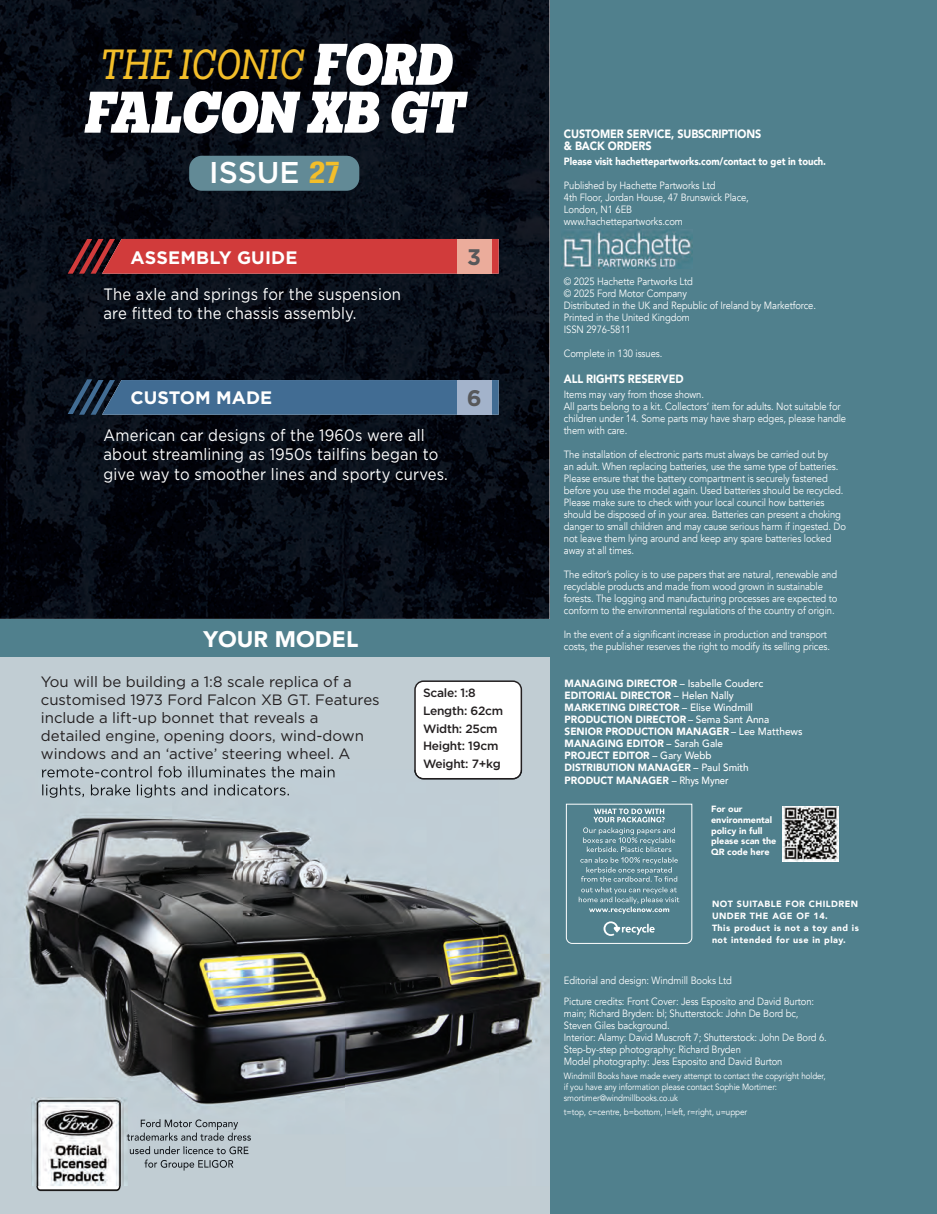
<style>
.page{position:relative;width:937px;height:1214px;background:#50808d}
.page>*{position:absolute;margin:0;border:0;box-sizing:border-box;transform-origin:0 0}
.t1{font:italic 800 54.6px "Elizeth Condensed";color:#fff;scale:1.04 1}
.t2{font:italic 39.3px "Elizeth Condensed";letter-spacing:.02em;color:#f3be29;scale:1.04 1}
.t3{font:500 30px "Gotham";color:#fff}
.t4{font:900 22.5px "Avenir";color:#fff}
.t5{font:700 22.5px "Gotham";color:#57585a}
.t6{font:700 18px "Gotham";color:#fff}
.t7{font:16.5px/19.5px "Gotham";letter-spacing:.01em;color:#fff;scale:.9 1}
.t8{font:15px/18px "Gotham";color:#231f20}
.t9{font:900 12px/12px "Avenir";letter-spacing:-.01em;color:#fff;scale:.9 1}
.t10{font:500 12px/17.7px "Gotham";letter-spacing:-.02em;color:#231f20}
.t11{font:10.5px/12px "Avenir";letter-spacing:-.01em;color:#fff;scale:.9 1}
.t12{font:900 10.5px/12.1px "Avenir";color:#fff;scale:.95 1}
.t13{font:900 10.5px "Avenir";color:#fff;scale:.9 1}
.t14{font:9px/10.5px "Avenir";letter-spacing:-.01em;color:#fff;scale:.9 1}
.t15{font:900 9px/12px "Avenir";letter-spacing:.05em;color:#fff}
.t16{font:900 9px/10.8px "Avenir";color:#fff}
.s1{font-weight:800;font-size:54.6px;color:#fff}
.s2{font-family:"Gunplay";font-weight:400;color:#f3be29}
.s3{font-weight:500}
</style>
<div class="page">
<img style="left:0;top:0;width:549px;height:619px">
<div style="left:0;top:658px;width:549px;height:556px;background:#c1cdd3"></div>
<svg style="left:68px;top:239px;width:431px;height:35px;background:#c23839"></svg>
<svg style="left:68px;top:379px;width:431px;height:36px;background:#3c6387"></svg>
<img style="left:457px;top:274px;width:34px;height:1px">
<div style="left:457px;top:239px;width:34px;height:35px;background:#ebac9b"></div>
<div style="left:457px;top:380px;width:34px;height:34px;background:#a3b3cb"></div>
<div style="left:189px;top:156px;width:170px;height:35px;background:#628a96;border-radius:13px"></div>
<div style="left:414px;top:680px;width:108px;height:89px;background:#fff"></div>
<img style="left:24px;top:777px;width:474px;height:200px">
<img style="left:498px;top:769px;width:51px;height:285px">
<img style="left:32px;top:977px;width:313px;height:150px">
<img style="left:345px;top:977px;width:154px;height:111px">
<img style="left:128px;top:1140px;width:123px;height:31px">
<img style="left:42px;top:769px;width:293px;height:8px">
<img style="left:42px;top:784px;width:247px;height:13px">
<img style="left:141px;top:1119px;width:97px;height:11px">
<img style="left:128px;top:1132px;width:123px;height:8px">
<img style="left:130px;top:1146px;width:119px;height:8px">
<img style="left:144px;top:1159px;width:89px;height:11px">
<img style="left:414px;top:769px;width:108px;height:10px">
<img style="left:415px;top:769px;width:106px;height:9px">
<img style="left:423px;top:769px;width:77px;height:1px">
<img style="left:31px;top:1097px;width:97px;height:95px">
<img style="left:783px;top:806px;width:55px;height:55px">
<svg style="left:566px;top:803px;width:126px;height:141px"></svg>
<img style="left:561px;top:231px;width:132px;height:38px">
<h2 class="t2" style="left:100px;top:37px;width:340px">THE ICONIC <span class="s1">FORD</span></h2>
<h1 class="t1" style="left:85px;top:72px;width:366px">FALCON XB GT</h1>
<h3 class="t3" style="left:209px;top:152px;width:132px">ISSUE <span class="s2">27</span></h3>
<h3 class="t6" style="left:131px;top:245px;width:168px">ASSEMBLY GUIDE</h3>
<h3 class="t7" style="left:104px;top:284px;width:332px">The axle and springs for the suspension are fitted to the chassis assembly.</h3>
<h3 class="t5" style="left:467px;top:242px;width:15px">3</h3>
<h3 class="t6" style="left:131px;top:386px;width:143px">CUSTOM MADE</h3>
<h3 class="t7" style="left:104px;top:425px;width:384px">American car designs of the 1960s were all about streamlining as 1950s tailfins began to give way to smoother lines and sporty curves.</h3>
<h3 class="t5" style="left:467px;top:383px;width:16px">6</h3>
<h3 class="t4" style="left:204px;top:620px;width:156px">YOUR MODEL</h3>
<h3 class="t8" style="left:41px;top:672px;width:340px">You will be building a 1:8 scale replica of a customised 1973 Ford Falcon XB GT. Features include a lift-up bonnet that reveals a detailed engine, opening doors, wind-down windows and an ‘active’ steering wheel. A</h3>
<p class="t10" style="left:423px;top:684px;width:82px">Scale: 1:8<br>Length: 62cm<br>Width: 25cm<br>Height: 19cm<br>Weight: 7+kg</p>
<p class="t9" style="left:564px;top:128px;width:221px">CUSTOMER SERVICE, SUBSCRIPTIONS &amp; BACK ORDERS</p>
<p class="t13" style="left:564px;top:153px;width:293px">Please visit hachettepartworks.com/contact to get in touch.</p>
<p class="t11" style="left:564px;top:180px;width:207px">Published by Hachette Partworks Ltd<br>4th Floor, Jordan House, 47 Brunswick Place,<br>London, N1 6EB www.hachettepartworks.com</p>
<p class="t11" style="left:564px;top:276px;width:282px">© 2025 Hachette Partworks Ltd<br>© 2025 Ford Motor Company<br>Distributed in the UK and Republic of Ireland by Marketforce.<br>Printed in the United Kingdom<br>ISSN 2976-5811</p>
<p class="t11" style="left:564px;top:348px;width:111px">Complete in 130 issues.</p>
<p class="t9" style="left:564px;top:372px;width:134px">ALL RIGHTS RESERVED</p>
<p class="t11" style="left:564px;top:388px;width:315px">Items may vary from those shown.<br>All parts belong to a kit. Collectors’ item for adults. Not suitable for children under 14. Some parts may have sharp edges, please handle them with care.</p>
<p class="t11" style="left:564px;top:448px;width:315px">The installation of electronic parts must always be carried out by<br>an adult. When replacing batteries, use the same type of batteries.<br>Please ensure that the battery compartment is securely fastened before you use the model again. Used batteries should be recycled.<br>Please make sure to check with your local council how batteries should be disposed of in your area. Batteries can present a choking danger to small children and may cause serious harm if ingested. Do not leave them lying around and keep any spare batteries locked away at all times.</p>
<p class="t11" style="left:564px;top:568px;width:305px">The editor’s policy is to use papers that are natural, renewable and recyclable products and made from wood grown in sustainable forests. The logging and manufacturing processes are expected to conform to the environmental regulations of the country of origin.</p>
<p class="t11" style="left:564px;top:628px;width:297px">In the event of a significant increase in production and transport costs, the publisher reserves the right to modify its selling prices.</p>
<p class="t12" style="left:564px;top:677px;width:252px">MANAGING DIRECTOR <span class="s3">– Isabelle Couderc </span>EDITORIAL DIRECTOR <span class="s3">– Helen Nally<br></span>MARKETING DIRECTOR <span class="s3">– Elise Windmill </span>PRODUCTION DIRECTOR <span class="s3">– Sema Sant Anna </span>SENIOR PRODUCTION MANAGER <span class="s3">– Lee Matthews </span>MANAGING EDITOR <span class="s3">– Sarah Gale<br></span>PROJECT EDITOR <span class="s3">– Gary Webb<br></span>DISTRIBUTION MANAGER <span class="s3">– Paul Smith<br></span>PRODUCT MANAGER <span class="s3">– Rhys Myner</span></p>
<p class="t16" style="left:711px;top:803px;width:67px">For our environmental policy in full please scan the<br>QR code here</p>
<p class="t15" style="left:712px;top:897px;width:148px">NOT SUITABLE FOR CHILDREN<br>UNDER THE AGE OF 14.<br>This product is not a toy and is not intended for use in play.</p>
<p class="t11" style="left:564px;top:970px;width:279px;line-height:20.5px">Editorial and design: Windmill Books Ltd<br>Picture credits: Front Cover: Jess Esposito and David Burton:</p>
<p class="t11" style="left:564px;top:1007px;width:294px">main; Richard Bryden: bl; Shutterstock: John De Bord bc, Steven Giles background.<br>Interior: Alamy: David Muscroft 7; Shutterstock: John De Bord 6.<br>Step-by-step photography: Richard Bryden<br>Model photography: Jess Esposito and David Burton</p>
<p class="t14" style="left:564px;top:1071px;width:292px">Windmill Books have made every attempt to contact the copyright holder, if you have any information please contact Sophie Mortimer: smortimer@windmillbooks.co.uk</p>
<p class="t14" style="left:564px;top:1107px;width:205px">t=top, c=centre, b=bottom, l=left, r=right, u=upper</p>
</div>
